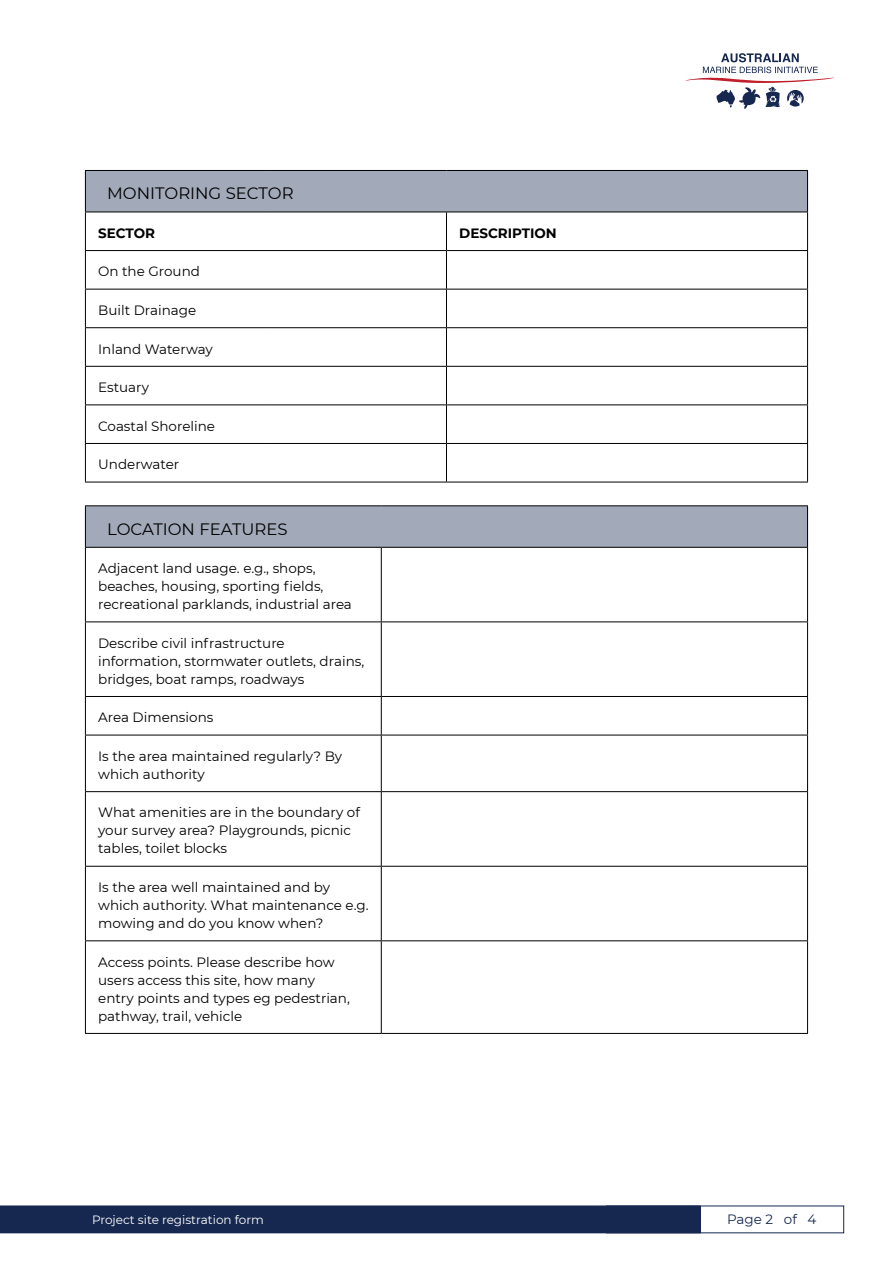
<style>
.page{position:relative;width:893px;height:1263px;background:#fff}
.page>*{position:absolute;margin:0;border:0;box-sizing:border-box;transform-origin:0 0}
.t1{font:16.5px "Montserrat";color:#000}
.t2{font:13.5px/18px "Montserrat";color:#000}
.t3{font:700 13.5px "Montserrat";color:#000}
.t4{font:13.5px "Montserrat";color:#172850}
.t5{font:12px "Montserrat";color:#fff}
</style>
<div class="page">
<svg style="left:685px;top:53px;width:149px;height:56px"></svg>
<div style="left:85px;top:170px;width:722px;height:42px;background:#a2a9b9"></div>
<svg style="left:86px;top:251px;width:721px;height:231px"></svg>
<hr style="left:85px;top:212px;width:1px;height:38px;background:#000">
<hr style="left:85px;top:250px;width:181px;height:1px;background:#000">
<hr style="left:85px;top:251px;width:1px;height:38px;background:#000">
<hr style="left:266px;top:250px;width:180px;height:1px;background:#000">
<hr style="left:85px;top:289px;width:181px;height:1px;background:#000">
<hr style="left:85px;top:289px;width:1px;height:38px;background:#000">
<hr style="left:266px;top:289px;width:180px;height:1px;background:#000">
<hr style="left:85px;top:327px;width:181px;height:1px;background:#000">
<hr style="left:85px;top:328px;width:1px;height:38px;background:#000">
<hr style="left:266px;top:327px;width:180px;height:1px;background:#000">
<hr style="left:85px;top:366px;width:181px;height:1px;background:#000">
<hr style="left:85px;top:367px;width:1px;height:37px;background:#000">
<hr style="left:266px;top:366px;width:180px;height:1px;background:#000">
<hr style="left:85px;top:404px;width:181px;height:1px;background:#000">
<hr style="left:85px;top:405px;width:1px;height:38px;background:#000">
<hr style="left:266px;top:404px;width:180px;height:1px;background:#000">
<hr style="left:85px;top:443px;width:181px;height:1px;background:#000">
<hr style="left:85px;top:444px;width:1px;height:38px;background:#000">
<hr style="left:266px;top:443px;width:180px;height:1px;background:#000">
<hr style="left:446px;top:212px;width:1px;height:38px;background:#000">
<hr style="left:807px;top:212px;width:1px;height:38px;background:#000">
<hr style="left:446px;top:250px;width:362px;height:1px;background:#000">
<hr style="left:446px;top:251px;width:1px;height:38px;background:#000">
<hr style="left:807px;top:251px;width:1px;height:38px;background:#000">
<hr style="left:446px;top:289px;width:362px;height:1px;background:#000">
<hr style="left:446px;top:289px;width:1px;height:38px;background:#000">
<hr style="left:807px;top:289px;width:1px;height:38px;background:#000">
<hr style="left:446px;top:327px;width:362px;height:1px;background:#000">
<hr style="left:446px;top:328px;width:1px;height:38px;background:#000">
<hr style="left:807px;top:328px;width:1px;height:38px;background:#000">
<hr style="left:446px;top:366px;width:362px;height:1px;background:#000">
<hr style="left:446px;top:367px;width:1px;height:37px;background:#000">
<hr style="left:807px;top:367px;width:1px;height:37px;background:#000">
<hr style="left:446px;top:404px;width:362px;height:1px;background:#000">
<hr style="left:446px;top:405px;width:1px;height:38px;background:#000">
<hr style="left:807px;top:405px;width:1px;height:38px;background:#000">
<hr style="left:446px;top:443px;width:362px;height:1px;background:#000">
<hr style="left:446px;top:444px;width:1px;height:38px;background:#000">
<hr style="left:807px;top:444px;width:1px;height:38px;background:#000">
<hr style="left:85px;top:170px;width:181px;height:1px;background:#000">
<hr style="left:85px;top:171px;width:1px;height:41px;background:#000">
<hr style="left:266px;top:170px;width:180px;height:1px;background:#000">
<hr style="left:446px;top:170px;width:362px;height:1px;background:#000">
<hr style="left:807px;top:171px;width:1px;height:41px;background:#000">
<hr style="left:85px;top:212px;width:181px;height:1px;background:#000">
<hr style="left:266px;top:212px;width:180px;height:1px;background:#000">
<hr style="left:446px;top:212px;width:362px;height:1px;background:#000">
<hr style="left:85px;top:482px;width:181px;height:1px;background:#000">
<hr style="left:266px;top:482px;width:180px;height:1px;background:#000">
<hr style="left:446px;top:482px;width:362px;height:1px;background:#000">
<div style="left:85px;top:506px;width:722px;height:41px;background:#a2a9b9"></div>
<svg style="left:86px;top:548px;width:721px;height:485px"></svg>
<div style="left:85px;top:696px;width:296px;height:39px;background:#fff"></div>
<hr style="left:85px;top:1033px;width:296px;height:1px;background:#000">
<hr style="left:85px;top:548px;width:1px;height:73px;background:#000">
<hr style="left:85px;top:621px;width:296px;height:1px;background:#000">
<hr style="left:85px;top:622px;width:1px;height:74px;background:#000">
<hr style="left:85px;top:696px;width:296px;height:1px;background:#000">
<hr style="left:85px;top:697px;width:1px;height:38px;background:#000">
<hr style="left:381px;top:697px;width:1px;height:38px;background:#000">
<hr style="left:85px;top:735px;width:296px;height:1px;background:#000">
<hr style="left:85px;top:735px;width:1px;height:56px;background:#000">
<hr style="left:85px;top:791px;width:296px;height:1px;background:#000">
<hr style="left:85px;top:792px;width:1px;height:74px;background:#000">
<hr style="left:85px;top:866px;width:296px;height:1px;background:#000">
<hr style="left:85px;top:867px;width:1px;height:73px;background:#000">
<hr style="left:85px;top:940px;width:296px;height:1px;background:#000">
<hr style="left:85px;top:941px;width:1px;height:92px;background:#000">
<hr style="left:381px;top:548px;width:1px;height:73px;background:#000">
<hr style="left:807px;top:548px;width:1px;height:73px;background:#000">
<hr style="left:381px;top:621px;width:427px;height:1px;background:#000">
<hr style="left:381px;top:622px;width:1px;height:74px;background:#000">
<hr style="left:807px;top:622px;width:1px;height:74px;background:#000">
<hr style="left:381px;top:696px;width:427px;height:1px;background:#000">
<hr style="left:807px;top:697px;width:1px;height:38px;background:#000">
<hr style="left:381px;top:735px;width:427px;height:1px;background:#000">
<hr style="left:381px;top:735px;width:1px;height:56px;background:#000">
<hr style="left:807px;top:735px;width:1px;height:56px;background:#000">
<hr style="left:381px;top:791px;width:427px;height:1px;background:#000">
<hr style="left:381px;top:792px;width:1px;height:74px;background:#000">
<hr style="left:807px;top:792px;width:1px;height:74px;background:#000">
<hr style="left:381px;top:866px;width:427px;height:1px;background:#000">
<hr style="left:381px;top:867px;width:1px;height:73px;background:#000">
<hr style="left:807px;top:867px;width:1px;height:73px;background:#000">
<hr style="left:381px;top:940px;width:427px;height:1px;background:#000">
<hr style="left:381px;top:941px;width:1px;height:92px;background:#000">
<hr style="left:807px;top:941px;width:1px;height:92px;background:#000">
<hr style="left:381px;top:1033px;width:427px;height:1px;background:#000">
<hr style="left:85px;top:505px;width:296px;height:1px;background:#000">
<hr style="left:85px;top:506px;width:1px;height:41px;background:#000">
<hr style="left:381px;top:505px;width:427px;height:1px;background:#000">
<hr style="left:807px;top:506px;width:1px;height:41px;background:#000">
<hr style="left:85px;top:547px;width:296px;height:1px;background:#000">
<hr style="left:381px;top:547px;width:427px;height:1px;background:#000">
<div style="left:0;top:1205px;width:701px;height:28px;background:#172850"></div>
<div style="left:606px;top:1205px;width:238px;height:28px;border:1px solid #172850"></div>
<p class="t1" style="left:107px;top:182px;width:188px">MONITORING SECTOR</p>
<p class="t3" style="left:98px;top:223px;width:58px">SECTOR</p>
<p class="t3" style="left:459px;top:223px;width:99px">DESCRIPTION</p>
<p class="t2" style="left:98px;top:262px;width:103px">On the Ground</p>
<p class="t2" style="left:98px;top:301px;width:100px">Built Drainage</p>
<p class="t2" style="left:98px;top:339px;width:116px">Inland Waterway</p>
<p class="t2" style="left:98px;top:378px;width:52px">Estuary</p>
<p class="t2" style="left:98px;top:416px;width:118px">Coastal Shoreline</p>
<p class="t2" style="left:98px;top:455px;width:83px">Underwater</p>
<p class="t1" style="left:107px;top:517px;width:182px">LOCATION FEATURES</p>
<p class="t2" style="left:98px;top:559px;width:255px">Adjacent land usage. e.g., shops, beaches, housing, sporting fields, recreational parklands, industrial area</p>
<p class="t2" style="left:98px;top:633px;width:268px">Describe civil infrastructure information, stormwater outlets, drains, bridges, boat ramps, roadways</p>
<p class="t2" style="left:98px;top:708px;width:117px">Area Dimensions</p>
<p class="t2" style="left:98px;top:747px;width:246px">Is the area maintained regularly? By which authority</p>
<p class="t2" style="left:98px;top:803px;width:263px">What amenities are in the boundary of your survey area? Playgrounds, picnic tables, toilet blocks</p>
<p class="t2" style="left:98px;top:878px;width:272px">Is the area well maintained and by which authority. What maintenance e.g. mowing and do you know when?</p>
<p class="t2" style="left:98px;top:952px;width:253px">Access points. Please describe how users access this site, how many entry points and types eg pedestrian, pathway, trail, vehicle</p>
<p class="t5" style="left:92px;top:1211px;width:173px">Project site registration form</p>
<p class="t4" style="left:727px;top:1210px;width:91px">Page 2 of 4</p>
</div>
